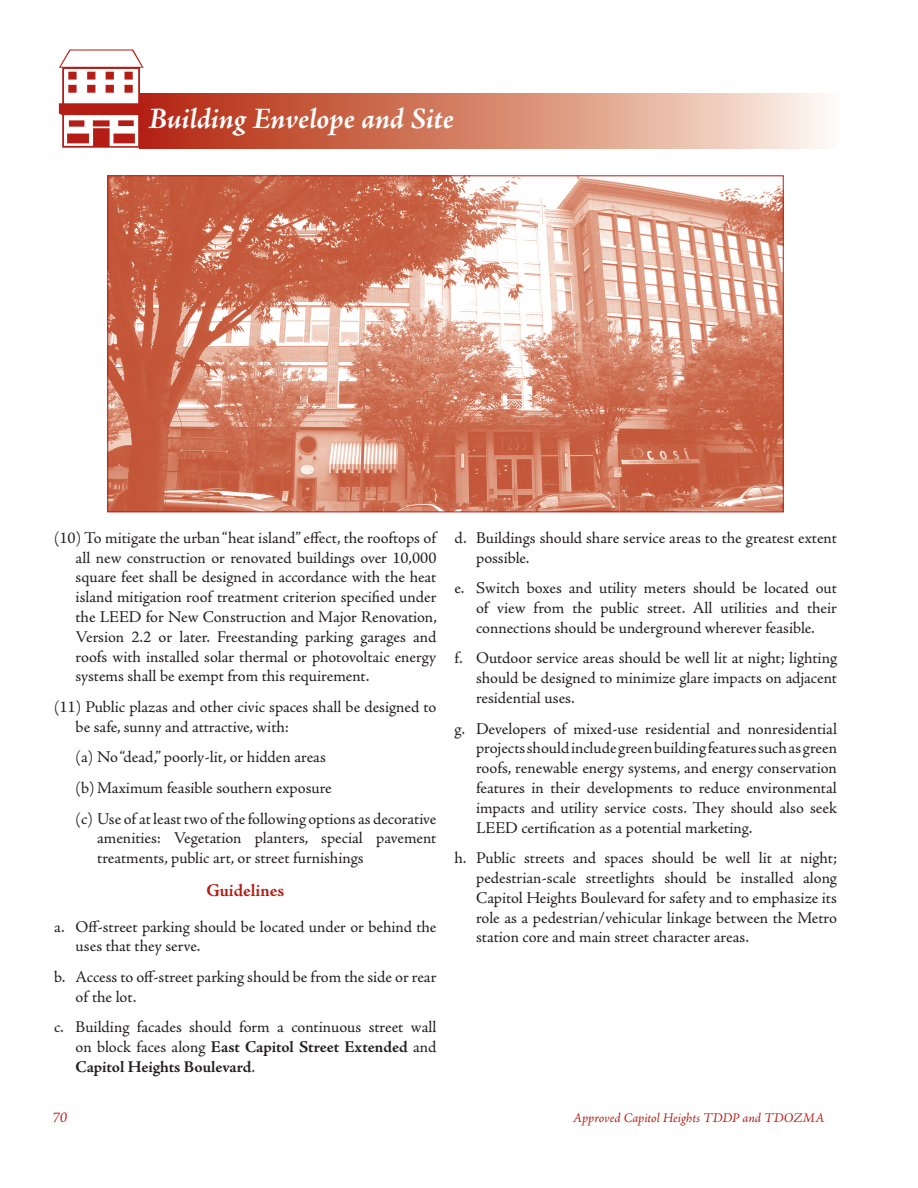
<style>
.page{position:relative;width:918px;height:1188px;background:#fff}
.page>*{position:absolute;margin:0;border:0;box-sizing:border-box;transform-origin:0 0}
.t1{font:108px "Buildings";color:#b41d15}
.t2{font:italic 700 30px "Adobe Jenson Pro";letter-spacing:-.005em;color:#fff}
.t3{font:700 18px "Adobe Jenson Pro";letter-spacing:-.005em;color:#b41d15}
.t4{font:16.5px/19.8px "Adobe Jenson Pro";letter-spacing:-.005em;color:#231f20;text-align:justify}
.t5{font:italic 15px "Adobe Jenson Pro";color:#b41d15}
.t6{font:italic 13.5px "Adobe Jenson Pro";color:#b41d15}
.s1{font-weight:700}
</style>
<div class="page">
<svg style="left:140px;top:94px;width:684px;height:55px;background:#d68670"></svg>
<img style="left:109px;top:178px;width:673px;height:332px">
<h1 class="t1" style="left:54px;top:52px;width:95px">N</h1>
<h2 class="t2" style="left:148px;top:101px;width:307px">Building Envelope and Site</h2>
<p class="t4" style="left:76px;top:528px;width:363px;text-indent:-22px">(10) To mitigate the urban “heat island” effect, the rooftops of all new construction or renovated buildings over 10,000 square feet shall be designed in accordance with the heat island mitigation roof treatment criterion specified under the LEED for New Construction and Major Renovation, Version 2.2 or later. Freestanding parking garages and roofs with installed solar thermal or photovoltaic energy systems shall be exempt from this requirement.</p>
<p class="t4" style="left:76px;top:697px;width:362px;text-indent:-22px">(11) Public plazas and other civic spaces shall be designed to be safe, sunny and attractive, with:</p>
<p class="t4" style="left:76px;top:742px;width:362px;line-height:30.6px;text-align:left">(a) No “dead,” poorly-lit, or hidden areas<br>(b)Maximum feasible southern exposure<br>(c) Use of at least two of the following options as decorative</p>
<p class="t4" style="left:97px;top:829px;width:341px">amenities: Vegetation planters, special pavement treatments, public art, or street furnishings</p>
<p class="t3" style="left:206px;top:880px;width:79px">Guidelines</p>
<p class="t4" style="left:76px;top:917px;width:362px;text-indent:-22px">a. Off-street parking should be located under or behind the uses that they serve.</p>
<p class="t4" style="left:76px;top:967px;width:362px;text-indent:-22px">b. Access to off-street parking should be from the side or rear of the lot.</p>
<p class="t4" style="left:76px;top:1018px;width:362px;text-indent:-22px">c. Building facades should form a continuous street wall on block faces along <span class="s1">East Capitol Street Extended</span> and <span class="s1">Capitol Heights Boulevard</span>.</p>
<p class="t4" style="left:476px;top:528px;width:362px;text-indent:-22px">d. Buildings should share service areas to the greatest extent possible.</p>
<p class="t4" style="left:476px;top:579px;width:362px;text-indent:-22px">e. Switch boxes and utility meters should be located out of view from the public street. All utilities and their connections should be underground wherever feasible.</p>
<p class="t4" style="left:476px;top:649px;width:362px;text-indent:-22px">f. Outdoor service areas should be well lit at night; lighting should be designed to minimize glare impacts on adjacent residential uses.</p>
<p class="t4" style="left:476px;top:719px;width:362px;text-indent:-22px">g. Developers of mixed-use residential and nonresidential projects should include green building features such as green roofs, renewable energy systems, and energy conservation features in their developments to reduce environmental impacts and utility service costs. They should also seek LEED certification as a potential marketing.</p>
<p class="t4" style="left:476px;top:849px;width:363px;text-indent:-22px">h. Public streets and spaces should be well lit at night; pedestrian-scale streetlights should be installed along Capitol Heights Boulevard for safety and to emphasize its role as a pedestrian/vehicular linkage between the Metro station core and main street character areas.</p>
<p class="t5" style="left:52px;top:1108px;width:16px">70</p>
<p class="t6" style="left:573px;top:1110px;width:253px">Approved Capitol Heights TDDP and TDOZMA</p>
</div>
